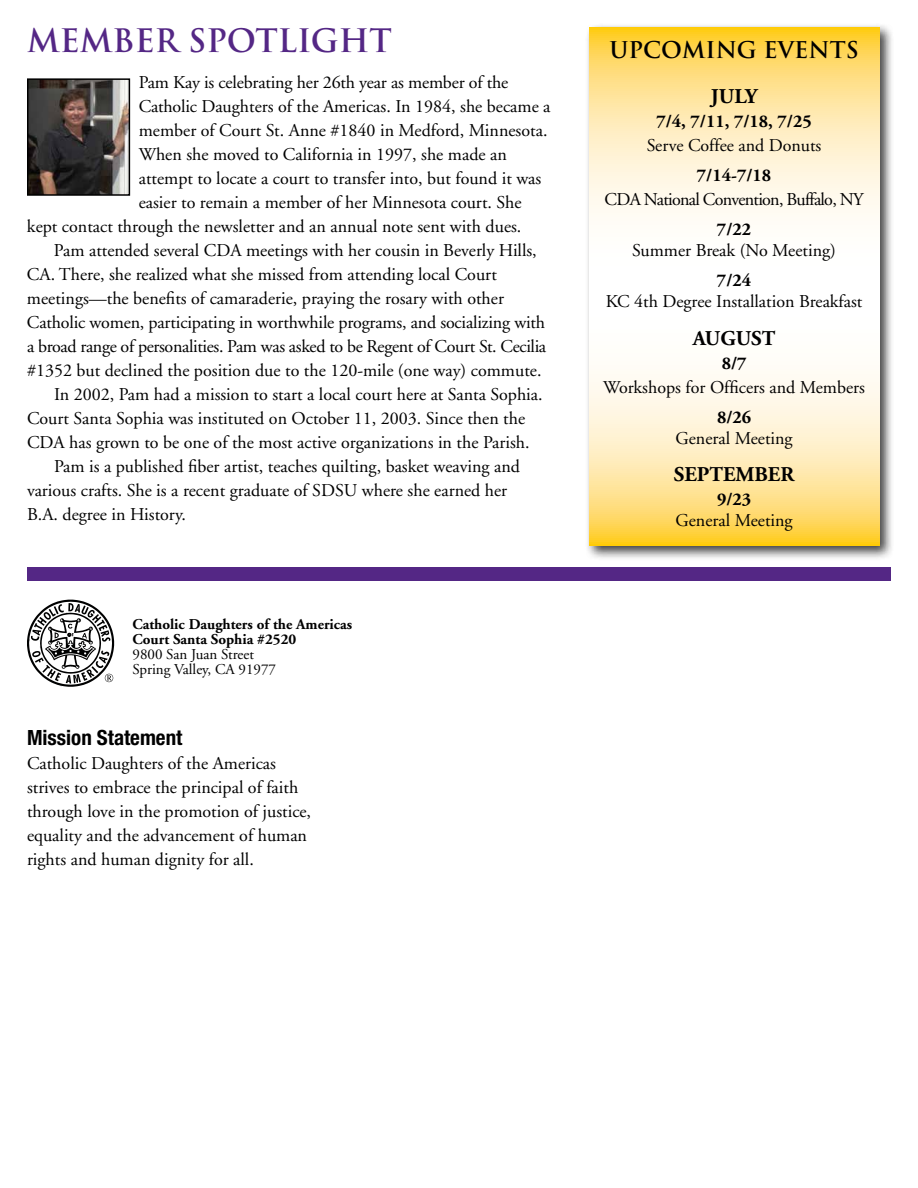
<style>
.page{position:relative;width:918px;height:1188px;background:#fff}
.page>*{position:absolute;margin:0;border:0;box-sizing:border-box;transform-origin:0 0}
.t1{font:700 31.5px "Trajan";color:#542785}
.t2{font:700 22.5px "Trajan";color:#000}
.t3{font:700 21px "Adobe Garamond";color:#000}
.t4{font:700 condensed 21px "Helvetica Neue";color:#000}
.t5{font:18px/24px "Adobe Garamond";color:#000}
.t6{font:18px "Adobe Garamond";letter-spacing:-.02em;color:#000}
.t7{font:700 18px "Adobe Garamond";color:#000}
.t8{font:18px "Adobe Garamond";letter-spacing:-.04em;color:#000}
.t9{font:700 15px/15px "Adobe Garamond";color:#000}
.t10{font:15px/15px "Adobe Garamond";color:#000}
</style>
<div class="page">
<svg style="left:27px;top:600px;width:87px;height:87px"></svg>
<div style="left:27px;top:567px;width:864px;height:13px;background:#542785"></div>
<img style="left:30px;top:81px;width:97px;height:112px">
<div style="left:27px;top:78px;width:103px;height:118px;border:2px solid #000"></div>
<div style="left:584px;top:22px;width:310px;height:539px;background:#000;opacity:.75"></div>
<svg style="left:589px;top:27px;width:290px;height:519px"></svg>
<h1 class="t1" style="left:27px;top:21px;width:366px">MEMBER SPOTLIGHT</h1>
<p class="t5" style="left:139px;top:71px;width:371px">Pam Kay is celebrating her 26th year as member of the</p>
<p class="t5" style="left:139px;top:95px;width:413px">Catholic Daughters of the Americas. In 1984, she became a</p>
<p class="t5" style="left:139px;top:119px;width:410px">member of Court St. Anne #1840 in Medford, Minnesota.</p>
<p class="t5" style="left:139px;top:143px;width:370px">When she moved to California in 1997, she made an</p>
<p class="t5" style="left:139px;top:167px;width:404px">attempt to locate a court to transfer into, but found it was</p>
<p class="t5" style="left:139px;top:191px;width:384px">easier to remain a member of her Minnesota court. She</p>
<p class="t5" style="left:27px;top:215px;width:496px">kept contact through the newsletter and an annual note sent with dues.</p>
<p class="t5" style="left:54px;top:239px;width:484px">Pam attended several CDA meetings with her cousin in Beverly Hills,</p>
<p class="t5" style="left:27px;top:263px;width:471px">CA. There, she realized what she missed from attending local Court</p>
<p class="t5" style="left:27px;top:287px;width:479px">meetings—the benefits of camaraderie, praying the rosary with other</p>
<p class="t5" style="left:27px;top:311px;width:520px">Catholic women, participating in worthwhile programs, and socializing with</p>
<p class="t6" style="left:27px;top:337px;width:521px">a broad range of personalities. Pam was asked to be Regent of Court St. Cecilia</p>
<p class="t5" style="left:27px;top:359px;width:516px">#1352 but declined the position due to the 120-mile (one way) commute.</p>
<p class="t5" style="left:54px;top:383px;width:490px">In 2002, Pam had a mission to start a local court here at Santa Sophia.</p>
<p class="t5" style="left:27px;top:407px;width:500px">Court Santa Sophia was instituted on October 11, 2003. Since then the</p>
<p class="t5" style="left:27px;top:431px;width:504px">CDA has grown to be one of the most active organizations in the Parish.</p>
<p class="t5" style="left:54px;top:455px;width:468px">Pam is a published fiber artist, teaches quilting, basket weaving and</p>
<p class="t5" style="left:27px;top:479px;width:482px">various crafts. She is a recent graduate of SDSU where she earned her</p>
<p class="t5" style="left:27px;top:503px;width:161px">B.A. degree in History.</p>
<p class="t9" style="left:133px;top:617px;width:221px">Catholic Daughters of the Americas<br>Court Santa Sophia #2520</p>
<p class="t10" style="left:133px;top:647px;width:145px">9800 San Juan Street<br>Spring Valley, CA 91977</p>
<p class="t4" style="left:27px;top:725px;width:157px">Mission Statement</p>
<p class="t5" style="left:27px;top:752px;width:286px">Catholic Daughters of the Americas strives to embrace the principal of faith through love in the promotion of justice, equality and the advancement of human rights and human dignity for all.</p>
<p class="t2" style="left:609px;top:36px;width:251px">UPCOMING EVENTS</p>
<p class="t3" style="left:711px;top:85px;width:48px">JULY</p>
<p class="t7" style="left:656px;top:112px;width:157px">7/4, 7/11, 7/18, 7/25</p>
<p class="t5" style="left:647px;top:134px;width:176px">Serve Coffee and Donuts</p>
<p class="t7" style="left:697px;top:166px;width:76px">7/14-7/18</p>
<p class="t8" style="left:605px;top:190px;width:261px">CDA National Convention, Buffalo, NY</p>
<p class="t7" style="left:717px;top:220px;width:36px">7/22</p>
<p class="t5" style="left:632px;top:239px;width:205px">Summer Break (No Meeting)</p>
<p class="t7" style="left:717px;top:271px;width:36px">7/24</p>
<p class="t5" style="left:606px;top:290px;width:258px">KC 4th Degree Installation Breakfast</p>
<p class="t3" style="left:693px;top:327px;width:84px">AUGUST</p>
<p class="t7" style="left:722px;top:353px;width:26px">8/7</p>
<p class="t5" style="left:603px;top:376px;width:263px">Workshops for Officers and Members</p>
<p class="t7" style="left:717px;top:407px;width:36px">8/26</p>
<p class="t5" style="left:676px;top:427px;width:119px">General Meeting</p>
<p class="t3" style="left:674px;top:463px;width:122px">SEPTEMBER</p>
<p class="t7" style="left:717px;top:490px;width:36px">9/23</p>
<p class="t5" style="left:676px;top:509px;width:119px">General Meeting</p>
</div>
